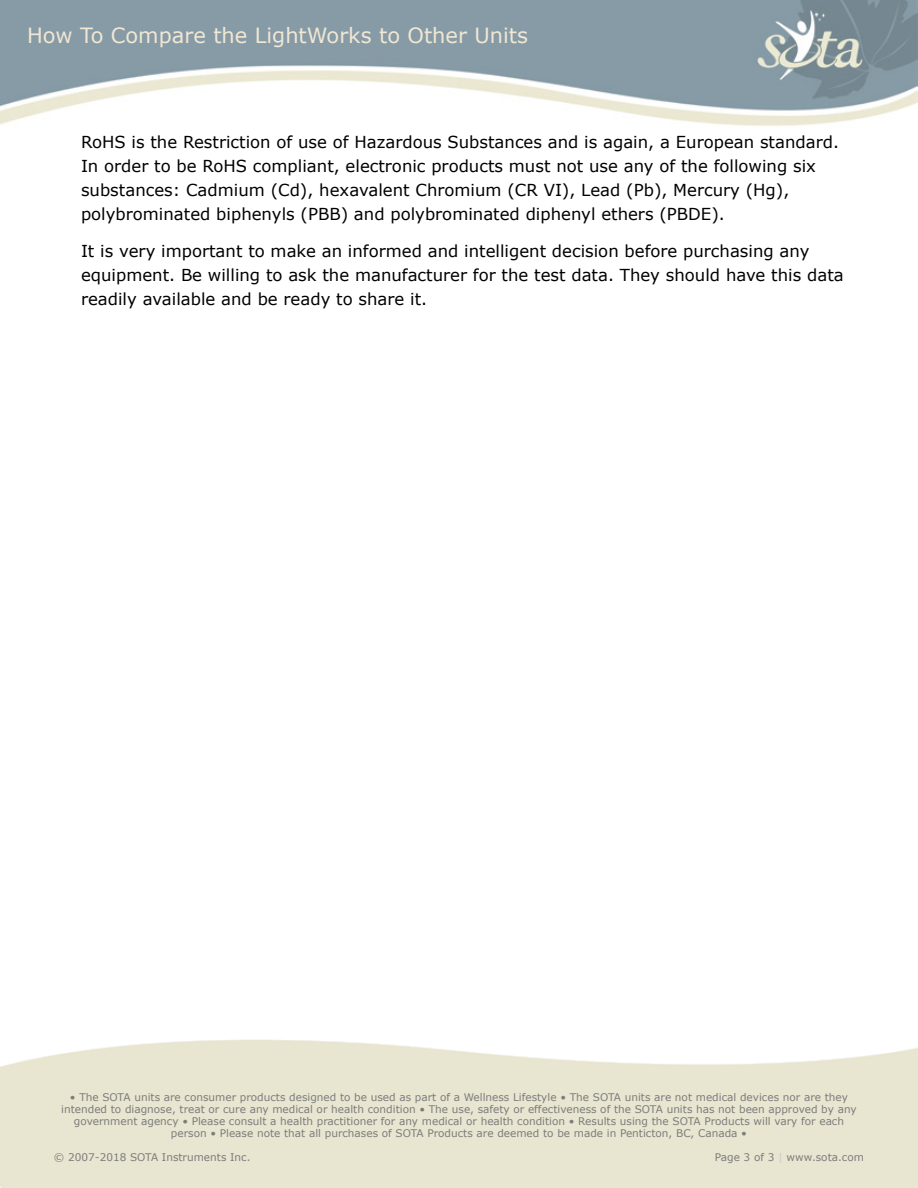
<style>
.page{position:relative;width:918px;height:1188px;background:#fff}
.page>*{position:absolute;margin:0;border:0;box-sizing:border-box;transform-origin:0 0}
.t1{font:21px "Verdana";color:#f0e7d4}
.t2{font:16.5px/24px "Verdana";color:#000}
.t3{font:10.5px/12px "Verdana";color:#7d7c7b;text-align:center}
.s1{color:#cbcaca}
</style>
<div class="page">
<img style="left:0;top:0;width:918px;height:126px">
<h1 class="t1" style="left:27px;top:22px;width:503px">How To Compare the LightWorks to Other Units</h1>
<p class="t2" style="left:81px;top:129px;width:760px">RoHS is the Restriction of use of Hazardous Substances and is again, a European standard.<br>In order to be RoHS compliant, electronic products must not use any of the following six substances: Cadmium (Cd), hexavalent Chromium (CR VI), Lead (Pb), Mercury (Hg), polybrominated biphenyls (PBB) and polybrominated diphenyl ethers (PBDE).</p>
<h2 class="t2" style="left:81px;top:239px;width:764px">It is very important to make an informed and intelligent decision before purchasing any equipment. Be willing to ask the manufacturer for the test data. They should have this data readily available and be ready to share it.</h2>
<p class="t3" style="left:61px;top:1091px;width:797px">• The SOTA units are consumer products designed to be used as part of a Wellness Lifestyle • The SOTA units are not medical devices nor are they intended to diagnose, treat or cure any medical or health condition • The use, safety or effectiveness of the SOTA units has not been approved by any government agency • Please consult a health practitioner for any medical or health condition • Results using the SOTA Products will vary for each person • Please note that all purchases of SOTA Products are deemed to be made in Penticton, BC, Canada •</p>
<p class="t3" style="left:54px;top:1151px;width:198px">© 2007-2018 SOTA Instruments Inc.</p>
<p class="t3" style="left:715px;top:1151px;width:151px">Page 3 of 3 <span class="s1">|</span> www.sota.com</p>
</div>
